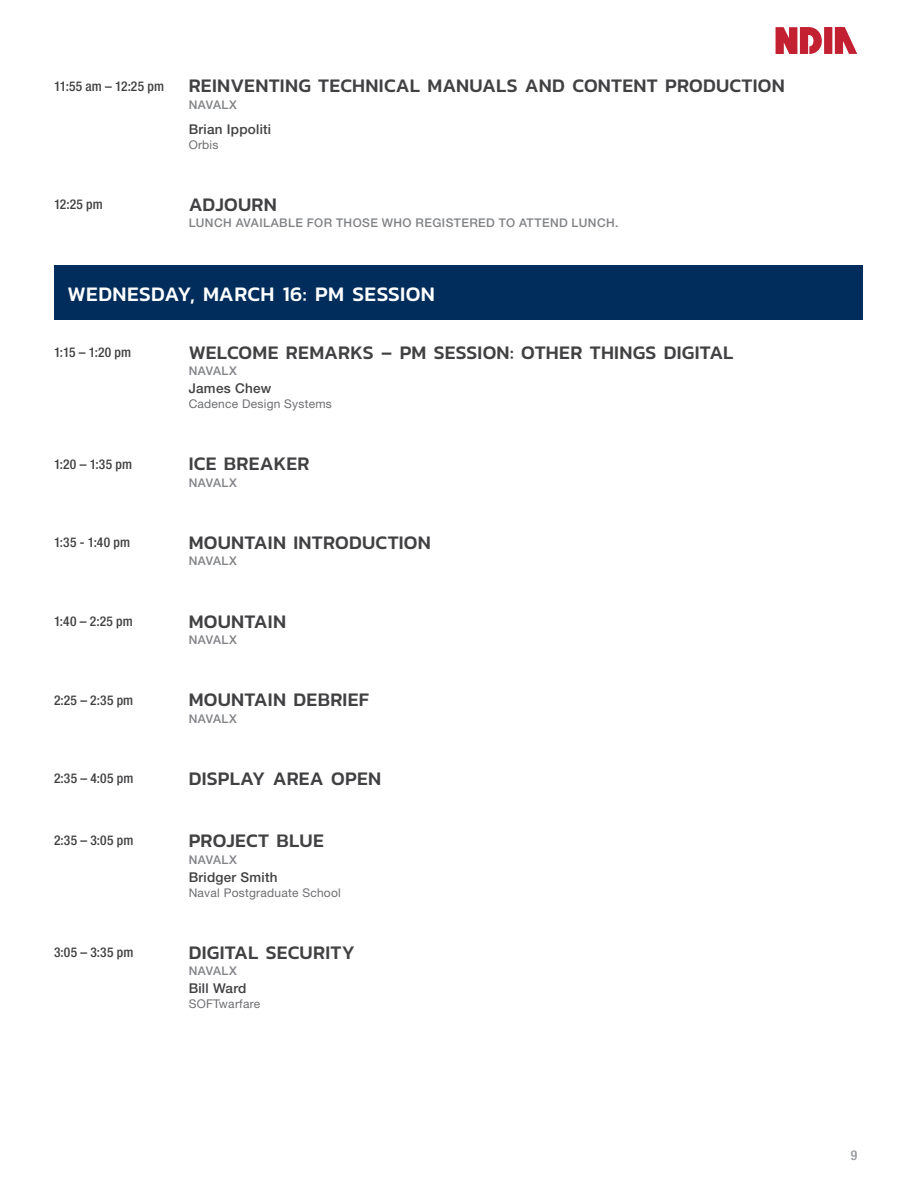
<style>
.page{position:relative;width:918px;height:1188px;background:#fff}
.page>*{position:absolute;margin:0;border:0;box-sizing:border-box;transform-origin:0 0}
.t1{font:500 21px "Kanit";letter-spacing:.02em;color:#fff}
.t2{font:500 19.5px "Kanit";letter-spacing:.01em;color:#414042}
.t3{font:500 condensed 13.5px "Helvetica Neue LT Std";letter-spacing:.02em;color:#414042}
.t4{font:500 13.5px "Helvetica Neue LT Std";letter-spacing:.02em;color:#414042}
.t5{font:500 condensed 13.5px "Helvetica Neue LT Std";color:#939598}
.t6{font:500 12px "Helvetica Neue LT Std";letter-spacing:.035em;color:#808285}
.t7{font:12px "Helvetica Neue LT Std";letter-spacing:.02em;color:#6d6e71}
</style>
<div class="page">
<div style="left:824px;top:27px;width:8px;height:27px;background:#c32032"></div>
<svg style="left:835px;top:27px;width:22px;height:27px"></svg>
<svg style="left:776px;top:27px;width:46px;height:27px"></svg>
<div style="left:54px;top:266px;width:808px;height:54px;background:#002d5b"></div>
<p class="t3" style="left:54px;top:78px;width:112px">11:55 am – 12:25 pm</p>
<p class="t2" style="left:189px;top:71px;width:598px">REINVENTING TECHNICAL MANUALS AND CONTENT PRODUCTION</p>
<p class="t6" style="left:189px;top:97px;width:50px">NAVALX</p>
<p class="t4" style="left:189px;top:121px;width:84px">Brian Ippoliti</p>
<p class="t7" style="left:189px;top:137px;width:31px">Orbis</p>
<p class="t3" style="left:54px;top:196px;width:50px">12:25 pm</p>
<p class="t2" style="left:189px;top:190px;width:90px">ADJOURN</p>
<p class="t6" style="left:189px;top:216px;width:431px">LUNCH AVAILABLE FOR THOSE WHO REGISTERED TO ATTEND LUNCH.</p>
<p class="t1" style="left:68px;top:278px;width:369px">WEDNESDAY, MARCH 16: PM SESSION</p>
<p class="t3" style="left:54px;top:344px;width:79px">1:15 – 1:20 pm</p>
<p class="t2" style="left:189px;top:337px;width:546px">WELCOME REMARKS – PM SESSION: OTHER THINGS DIGITAL</p>
<p class="t6" style="left:189px;top:364px;width:50px">NAVALX</p>
<p class="t4" style="left:189px;top:380px;width:84px">James Chew</p>
<p class="t7" style="left:189px;top:397px;width:145px">Cadence Design Systems</p>
<p class="t3" style="left:54px;top:456px;width:80px">1:20 – 1:35 pm</p>
<p class="t2" style="left:189px;top:449px;width:122px">ICE BREAKER</p>
<p class="t6" style="left:189px;top:475px;width:50px">NAVALX</p>
<p class="t3" style="left:54px;top:534px;width:78px">1:35 - 1:40 pm</p>
<p class="t2" style="left:189px;top:528px;width:244px">MOUNTAIN INTRODUCTION</p>
<p class="t6" style="left:189px;top:554px;width:50px">NAVALX</p>
<p class="t3" style="left:54px;top:613px;width:80px">1:40 – 2:25 pm</p>
<p class="t2" style="left:189px;top:606px;width:99px">MOUNTAIN</p>
<p class="t6" style="left:189px;top:633px;width:50px">NAVALX</p>
<p class="t3" style="left:54px;top:692px;width:81px">2:25 – 2:35 pm</p>
<p class="t2" style="left:189px;top:685px;width:182px">MOUNTAIN DEBRIEF</p>
<p class="t6" style="left:189px;top:711px;width:50px">NAVALX</p>
<p class="t3" style="left:54px;top:770px;width:81px">2:35 – 4:05 pm</p>
<p class="t2" style="left:189px;top:764px;width:194px">DISPLAY AREA OPEN</p>
<p class="t3" style="left:54px;top:832px;width:81px">2:35 – 3:05 pm</p>
<p class="t2" style="left:189px;top:826px;width:137px">PROJECT BLUE</p>
<p class="t6" style="left:189px;top:852px;width:50px">NAVALX</p>
<p class="t4" style="left:189px;top:869px;width:91px">Bridger Smith</p>
<p class="t7" style="left:189px;top:885px;width:154px">Naval Postgraduate School</p>
<p class="t3" style="left:54px;top:944px;width:81px">3:05 – 3:35 pm</p>
<p class="t2" style="left:189px;top:937px;width:168px">DIGITAL SECURITY</p>
<p class="t6" style="left:189px;top:964px;width:50px">NAVALX</p>
<p class="t4" style="left:189px;top:980px;width:59px">Bill Ward</p>
<p class="t7" style="left:189px;top:997px;width:73px">SOFTwarfare</p>
<p class="t5" style="left:851px;top:1147px;width:8px">9</p>
</div>
